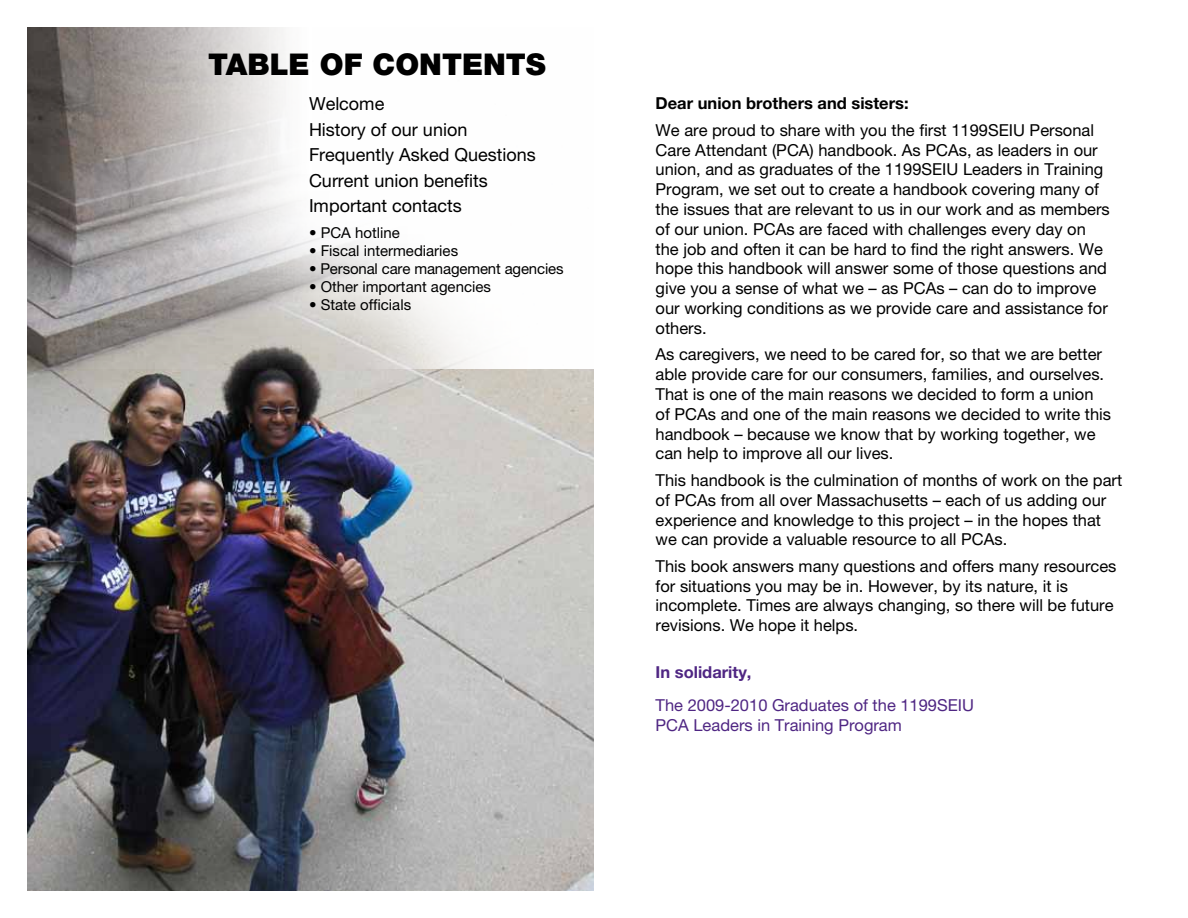
<style>
.page{position:relative;width:1188px;height:918px;background:#fff}
.page>*{position:absolute;margin:0;border:0;box-sizing:border-box;transform-origin:0 0}
.t1{font:900 30px "Helvetica Neue LT Pro";color:#000}
.t2{font:18px/25.5px "Helvetica Neue LT Pro";color:#000}
.t3{font:16.5px/19.8px "Helvetica Neue LT Pro";color:#000}
.t4{font:16.5px/19.8px "Helvetica Neue LT Pro";color:#4f2683}
.t5{font:700 16.5px "Helvetica Neue LT Pro";color:#000}
.t6{font:700 16.5px "Helvetica Neue LT Pro";color:#4f2683}
.t7{font:15px "Helvetica Neue LT Pro";color:#000}
</style>
<div class="page">
<img style="left:27px;top:369px;width:567px;height:522px">
<img style="left:27px;top:27px;width:448px;height:342px">
<h1 class="t1" style="left:208px;top:47px;width:339px">TABLE OF CONTENTS</h1>
<p class="t2" style="left:309px;top:91px;width:228px">Welcome<br>History of our union<br>Frequently Asked Questions<br>Current union benefits<br>Important contacts</p>
<p class="t7" style="left:309px;top:224px;width:92px">• PCA hotline</p>
<p class="t7" style="left:309px;top:242px;width:151px">• Fiscal intermediaries</p>
<p class="t7" style="left:309px;top:260px;width:256px">• Personal care management agencies</p>
<p class="t7" style="left:309px;top:278px;width:183px">• Other important agencies</p>
<p class="t7" style="left:309px;top:296px;width:104px">• State officials</p>
<p class="t5" style="left:656px;top:93px;width:255px">Dear union brothers and sisters:</p>
<p class="t3" style="left:656px;top:120px;width:456px">We are proud to share with you the first 1199SEIU Personal Care Attendant (PCA) handbook. As PCAs, as leaders in our union, and as graduates of the 1199SEIU Leaders in Training Program, we set out to create a handbook covering many of the issues that are relevant to us in our work and as members of our union. PCAs are faced with challenges every day on the job and often it can be hard to find the right answers. We hope this handbook will answer some of those questions and give you a sense of what we – as PCAs – can do to improve our working conditions as we provide care and assistance for others.</p>
<p class="t3" style="left:656px;top:344px;width:457px">As caregivers, we need to be cared for, so that we are better able provide care for our consumers, families, and ourselves.<br>That is one of the main reasons we decided to form a union of PCAs and one of the main reasons we decided to write this handbook – because we know that by working together, we can help to improve all our lives.</p>
<p class="t3" style="left:656px;top:470px;width:468px">This handbook is the culmination of months of work on the part of PCAs from all over Massachusetts – each of us adding our experience and knowledge to this project – in the hopes that we can provide a valuable resource to all PCAs.</p>
<p class="t3" style="left:656px;top:556px;width:462px">This book answers many questions and offers many resources for situations you may be in. However, by its nature, it is incomplete. Times are always changing, so there will be future revisions. We hope it helps.</p>
<p class="t6" style="left:656px;top:662px;width:97px">In solidarity,</p>
<p class="t4" style="left:656px;top:695px;width:320px">The 2009-2010 Graduates of the 1199SEIU<br>PCA Leaders in Training Program</p>
</div>
